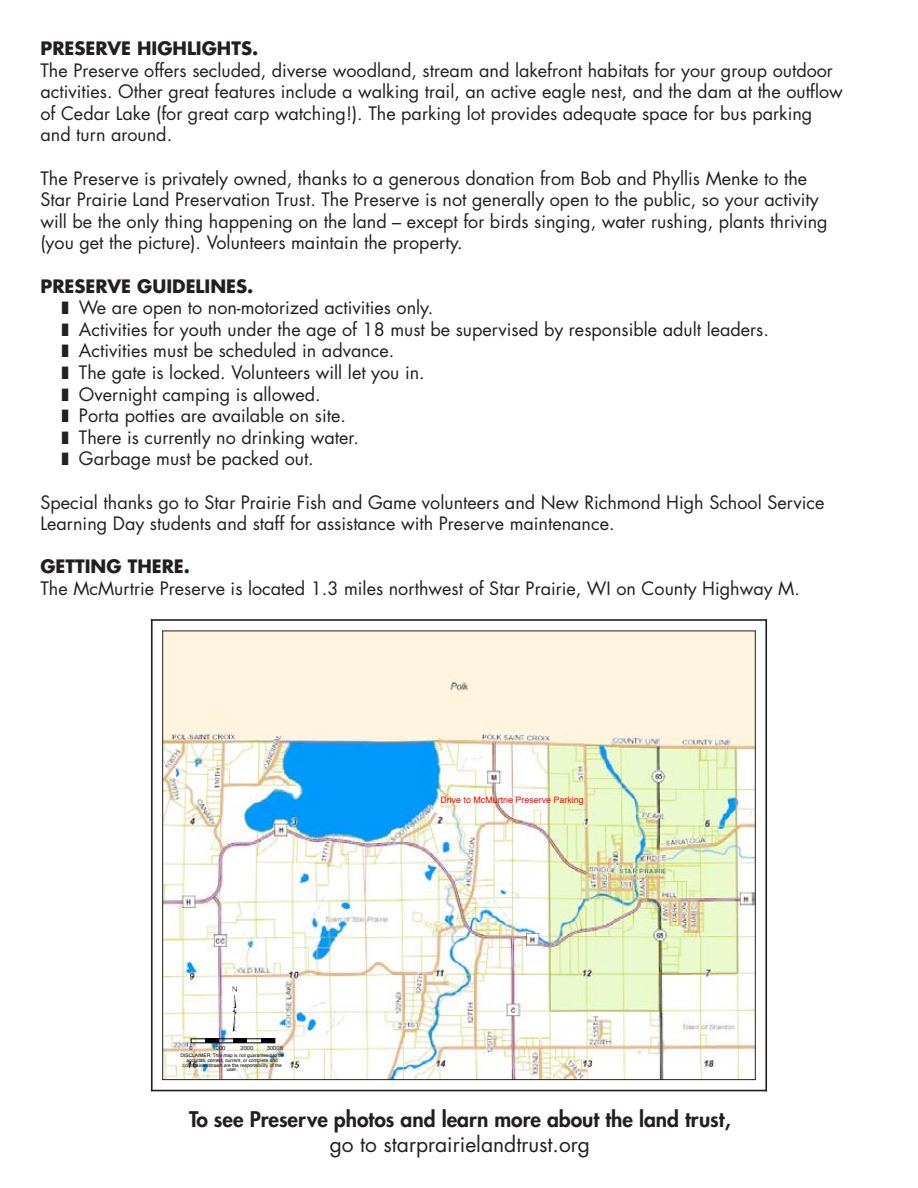
<style>
.page{position:relative;width:918px;height:1188px;background:#fff}
.page>*{position:absolute;margin:0;border:0;box-sizing:border-box;transform-origin:0 0}
.t1{font:800 21px "Futura";color:#231f20}
.t2{font:21px "Futura";color:#231f20}
.t3{font:18px/21.6px "Futura";color:#231f20}
.t4{font:700 18px "Futura";color:#231f20}
.t5{font:8.85px "Helvetica";color:#f00}
.t6{font:5.85px "Helvetica";color:#231f20}
.t7{font:4.8px/4.8px "Helvetica";color:#000;text-align:center}
</style>
<div class="page">
<hr style="left:151px;top:619px;width:616px;height:2px;background:#231f20">
<hr style="left:151px;top:1090px;width:616px;height:1px;background:#231f20">
<hr style="left:765px;top:619px;width:2px;height:472px;background:#231f20">
<hr style="left:151px;top:619px;width:2px;height:472px;background:#231f20">
<img style="left:163px;top:632px;width:592px;height:447px">
<hr style="left:162px;top:631px;width:594px;height:1px;background:#231f20">
<hr style="left:162px;top:1079px;width:594px;height:1px;background:#231f20">
<hr style="left:755px;top:631px;width:1px;height:449px;background:#231f20">
<hr style="left:162px;top:631px;width:1px;height:449px;background:#231f20">
<img style="left:226px;top:982px;width:16px;height:52px">
<hr style="left:205px;top:1039px;width:14px;height:4px;background:#000">
<hr style="left:233px;top:1039px;width:14px;height:4px;background:#000">
<hr style="left:261px;top:1039px;width:14px;height:4px;background:#000">
<div style="left:191px;top:1038px;width:84px;height:5px;border:1px solid #000"></div>
<p class="t4" style="left:40px;top:36px;width:219px">PRESERVE HIGHLIGHTS.</p>
<p class="t3" style="left:40px;top:59px;width:804px">The Preserve offers secluded, diverse woodland, stream and lakefront habitats for your group outdoor activities. Other great features include a walking trail, an active eagle nest, and the dam at the outflow of Cedar Lake (for great carp watching!). The parking lot provides adequate space for bus parking and turn around.</p>
<p class="t3" style="left:40px;top:167px;width:789px">The Preserve is privately owned, thanks to a generous donation from Bob and Phyllis Menke to the Star Prairie Land Preservation Trust. The Preserve is not generally open to the public, so your activity will be the only thing happening on the land – except for birds singing, water rushing, plants thriving (you get the picture). Volunteers maintain the property.</p>
<p class="t4" style="left:40px;top:273px;width:214px">PRESERVE GUIDELINES.</p>
<p class="t3" style="left:79px;top:296px;width:692px">We are open to non-motorized activities only.<br>Activities for youth under the age of 18 must be supervised by responsible adult leaders.<br>Activities must be scheduled in advance.<br>The gate is locked. Volunteers will let you in.<br>Overnight camping is allowed.<br>Porta potties are available on site.<br>There is currently no drinking water.<br>Garbage must be packed out.</p>
<p class="t3" style="left:40px;top:491px;width:785px">Special thanks go to Star Prairie Fish and Game volunteers and New Richmond High School Service<br>Learning Day students and staff for assistance with Preserve maintenance.</p>
<p class="t4" style="left:40px;top:554px;width:151px">GETTING TH ERE.</p>
<p class="t3" style="left:40px;top:577px;width:761px">The McMurtrie Preserve is located 1.3 miles northwest of Star Prairie, WI on County Highway M.</p>
<p class="t5" style="left:440px;top:794px;width:145px">Drive to McMurtrie Preserve Parking</p>
<p class="t6" style="left:189px;top:1043px;width:5px">0</p>
<p class="t6" style="left:213px;top:1043px;width:15px">1000</p>
<p class="t6" style="left:240px;top:1043px;width:15px">2000</p>
<p class="t6" style="left:267px;top:1043px;width:18px">3000ft</p>
<p class="t7" style="left:181px;top:1053px;width:105px">DISCLAIMER: This map is not guaranteed to be accurate, correct, current, or complete and conclusions drawn are the responsibility of the user.</p>
<p class="t1" style="left:189px;top:1105px;width:543px">To see Preserve photos and learn more about the land trust,</p>
<p class="t2" style="left:330px;top:1130px;width:262px">go to starprairielandtrust.org</p>
</div>
